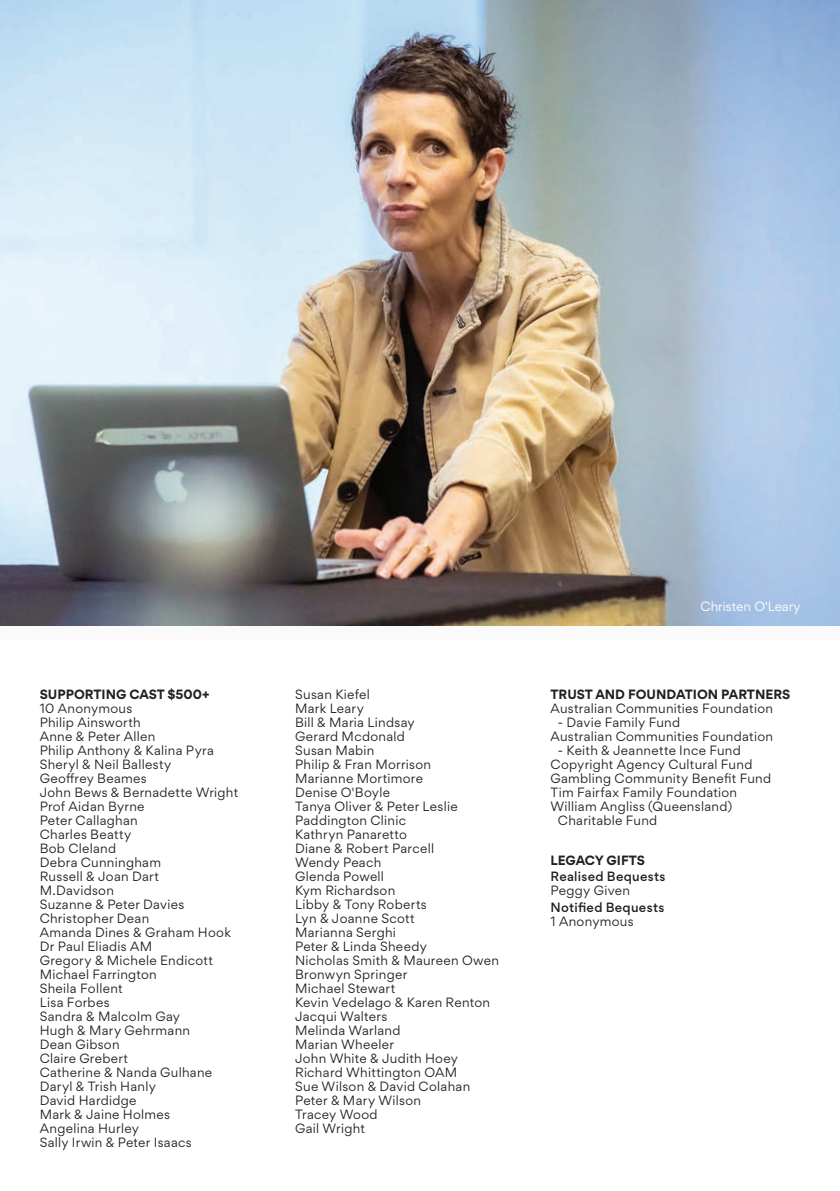
<style>
.page{position:relative;width:840px;height:1191px;background:#fff}
.page>*{position:absolute;margin:0;border:0;box-sizing:border-box;transform-origin:0 0}
.t1{font:12px/14px "Gordita";letter-spacing:.025em;color:#231f20}
.t2{font:700 12px "Gordita";color:#231f20}
.t3{font:500 12px "Gordita";letter-spacing:.025em;color:#231f20}
.t4{font:12px "Gordita";color:#fff}
</style>
<div class="page">
<div style="left:0;top:0;width:839px;height:639px;background:#fafafa"></div>
<img style="left:0;top:0;width:839px;height:626px">
<p class="t2" style="left:40px;top:684px;width:171px">SUPPORTING CAST $500+</p>
<p class="t1" style="left:40px;top:701px;width:200px">10 Anonymous<br>Philip Ainsworth<br>Anne &amp; Peter Allen<br>Philip Anthony &amp; Kalina Pyra<br>Sheryl &amp; Neil Ballesty<br>Geoffrey Beames<br>John Bews &amp; Bernadette Wright<br>Prof Aidan Byrne<br>Peter Callaghan<br>Charles Beatty<br>Bob Cleland<br>Debra Cunningham<br>Russell &amp; Joan Dart<br>M.Davidson<br>Suzanne &amp; Peter Davies<br>Christopher Dean<br>Amanda Dines &amp; Graham Hook<br>Dr Paul Eliadis AM<br>Gregory &amp; Michele Endicott<br>Michael Farrington<br>Sheila Follent<br>Lisa Forbes<br>Sandra &amp; Malcolm Gay<br>Hugh &amp; Mary Gehrmann<br>Dean Gibson<br>Claire Grebert<br>Catherine &amp; Nanda Gulhane<br>Daryl &amp; Trish Hanly<br>David Hardidge<br>Mark &amp; Jaine Holmes<br>Angelina Hurley<br>Sally Irwin &amp; Peter Isaacs</p>
<p class="t4" style="left:700px;top:598px;width:101px">Christen O'Leary</p>
<p class="t1" style="left:295px;top:687px;width:205px">Susan Kiefel<br>Mark Leary<br>Bill &amp; Maria Lindsay<br>Gerard Mcdonald<br>Susan Mabin<br>Philip &amp; Fran Morrison<br>Marianne Mortimore<br>Denise O'Boyle<br>Tanya Oliver &amp; Peter Leslie<br>Paddington Clinic<br>Kathryn Panaretto<br>Diane &amp; Robert Parcell<br>Wendy Peach<br>Glenda Powell<br>Kym Richardson<br>Libby &amp; Tony Roberts<br>Lyn &amp; Joanne Scott<br>Marianna Serghi<br>Peter &amp; Linda Sheedy<br>Nicholas Smith &amp; Maureen Owen<br>Bronwyn Springer<br>Michael Stewart<br>Kevin Vedelago &amp; Karen Renton<br>Jacqui Walters<br>Melinda Warland<br>Marian Wheeler<br>John White &amp; Judith Hoey<br>Richard Whittington OAM<br>Sue Wilson &amp; David Colahan<br>Peter &amp; Mary Wilson<br>Tracey Wood<br>Gail Wright</p>
<p class="t2" style="left:550px;top:685px;width:241px">TRUST AND FOUNDATION PARTNERS</p>
<p class="t1" style="left:550px;top:701px;width:224px">Australian Communities Foundation</p>
<p class="t1" style="left:550px;top:715px;width:224px;text-indent:7px">- Davie Family Fund<br>Australian Communities Foundation</p>
<p class="t1" style="left:557px;top:743px;width:184px">- Keith &amp; Jeannette Ince Fund</p>
<p class="t1" style="left:550px;top:757px;width:203px">Copyright Agency Cultural Fund</p>
<p class="t1" style="left:550px;top:771px;width:222px">Gambling Community Benefit Fund</p>
<p class="t1" style="left:550px;top:785px;width:188px">Tim Fairfax Family Foundation</p>
<p class="t1" style="left:550px;top:799px;width:183px">William Angliss (Queensland)</p>
<p class="t1" style="left:557px;top:813px;width:101px">Charitable Fund</p>
<p class="t2" style="left:550px;top:850px;width:96px">LEGACY GIFTS</p>
<p class="t3" style="left:550px;top:867px;width:116px">Realised Bequests</p>
<p class="t1" style="left:550px;top:883px;width:81px">Peggy Given</p>
<p class="t3" style="left:550px;top:898px;width:115px">Notified Bequests</p>
<p class="t1" style="left:550px;top:914px;width:85px">1 Anonymous</p>
</div>
